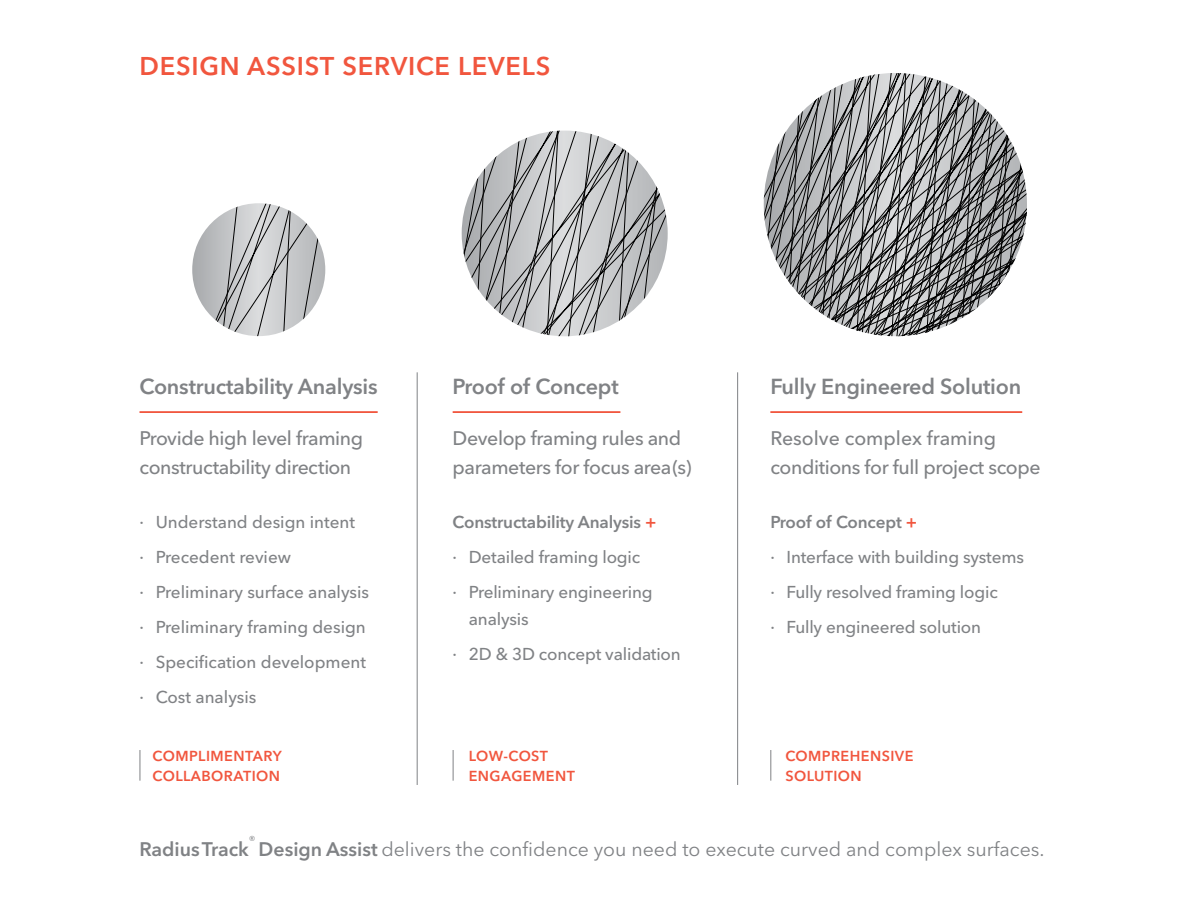
<style>
.page{position:relative;width:1188px;height:918px;background:#fff}
.page>*{position:absolute;margin:0;border:0;box-sizing:border-box;transform-origin:0 0}
.t1{font:600 25.5px "Avenir Next LT Pro";letter-spacing:.03em;color:#f1563e}
.t2{font:600 21.6px "Avenir Next LT Pro";letter-spacing:-.01em;color:#808285}
.t3{font:500 19.5px/28.8px "Avenir Next LT Pro";letter-spacing:-.02em;color:#808285}
.t4{font:19.5px "Avenir Next LT Pro";color:#808285}
.t5{font:600 19.5px "Avenir Next LT Pro";color:#808285}
.t6{font:500 17.1px/35.1px "Avenir Next LT Pro";letter-spacing:-.01em;color:#808285}
.t7{font:600 14.4px/19.8px "Avenir Next LT Pro";letter-spacing:.03em;color:#f1563e}
.t8{font:11.4px "Avenir Next LT Pro";color:#808285}
.s1{font-weight:600}
.s2{font-weight:600;color:#f1563e}
</style>
<div class="page">
<hr style="left:417px;top:372px;width:1px;height:413px;background:#808285">
<hr style="left:737px;top:372px;width:1px;height:413px;background:#808285">
<svg style="left:192px;top:203px;width:133px;height:133px"></svg>
<svg style="left:462px;top:131px;width:206px;height:205px"></svg>
<svg style="left:764px;top:73px;width:263px;height:263px"></svg>
<hr style="left:140px;top:411px;width:238px;height:2px;background:#f1563e">
<hr style="left:770px;top:411px;width:252px;height:2px;background:#f1563e">
<hr style="left:453px;top:411px;width:167px;height:2px;background:#f1563e">
<hr style="left:140px;top:750px;width:1px;height:31px;background:#808285">
<hr style="left:453px;top:750px;width:1px;height:31px;background:#808285">
<hr style="left:770px;top:750px;width:1px;height:31px;background:#808285">
<h1 class="t1" style="left:140px;top:50px;width:412px">DESIGN ASSIST SERVICE LEVELS</h1>
<p class="t2" style="left:140px;top:373px;width:240px">Constructability Analysis</p>
<p class="t3" style="left:140px;top:424px;width:225px">Provide high level framing constructability direction</p>
<p class="t6" style="left:139px;top:504px;width:231px">∙ Understand design intent<br>∙ Precedent review<br>∙ Preliminary surface analysis ∙ Preliminary framing design ∙ Specification development ∙ Cost analysis</p>
<p class="t2" style="left:453px;top:373px;width:168px">Proof of Concept</p>
<p class="t3" style="left:453px;top:424px;width:240px">Develop framing rules and parameters for focus area (s)</p>
<p class="t6" style="left:453px;top:504px;width:205px"><span class="s1">Constructability Analysis</span> <span class="s2">+ </span>∙ Detailed framing logic<br>∙ Preliminary engineering</p>
<p class="t6" style="left:453px;top:601px;width:230px;text-indent:16px">analysis<br>∙ 2D &amp; 3D concept validation</p>
<p class="t2" style="left:770px;top:373px;width:252px">Fully Engineered Solution</p>
<p class="t3" style="left:770px;top:424px;width:272px">Resolve complex framing conditions for full project scope</p>
<p class="t6" style="left:770px;top:504px;width:255px"><span class="s1">Proof of Concept</span> <span class="s2">+<br></span>∙ Interface with building systems ∙ Fully resolved framing logic<br>∙ Fully engineered solution</p>
<p class="t7" style="left:152px;top:746px;width:131px">COMPLIMENTARY<br>COLLABORATION</p>
<p class="t7" style="left:469px;top:746px;width:108px">LOW-COST<br>ENGAGEMENT</p>
<p class="t7" style="left:785px;top:746px;width:130px">COMPREHENSIVE<br>SOLUTION</p>
<p class="t8" style="left:249px;top:833px;width:8px">®</p>
<p class="t4" style="left:259px;top:838px;width:787px"><span class="s1">Design Assist</span> delivers the confidence you need to execute curved and complex surfaces.</p>
<p class="t5" style="left:140px;top:838px;width:111px">Radius Track</p>
</div>
